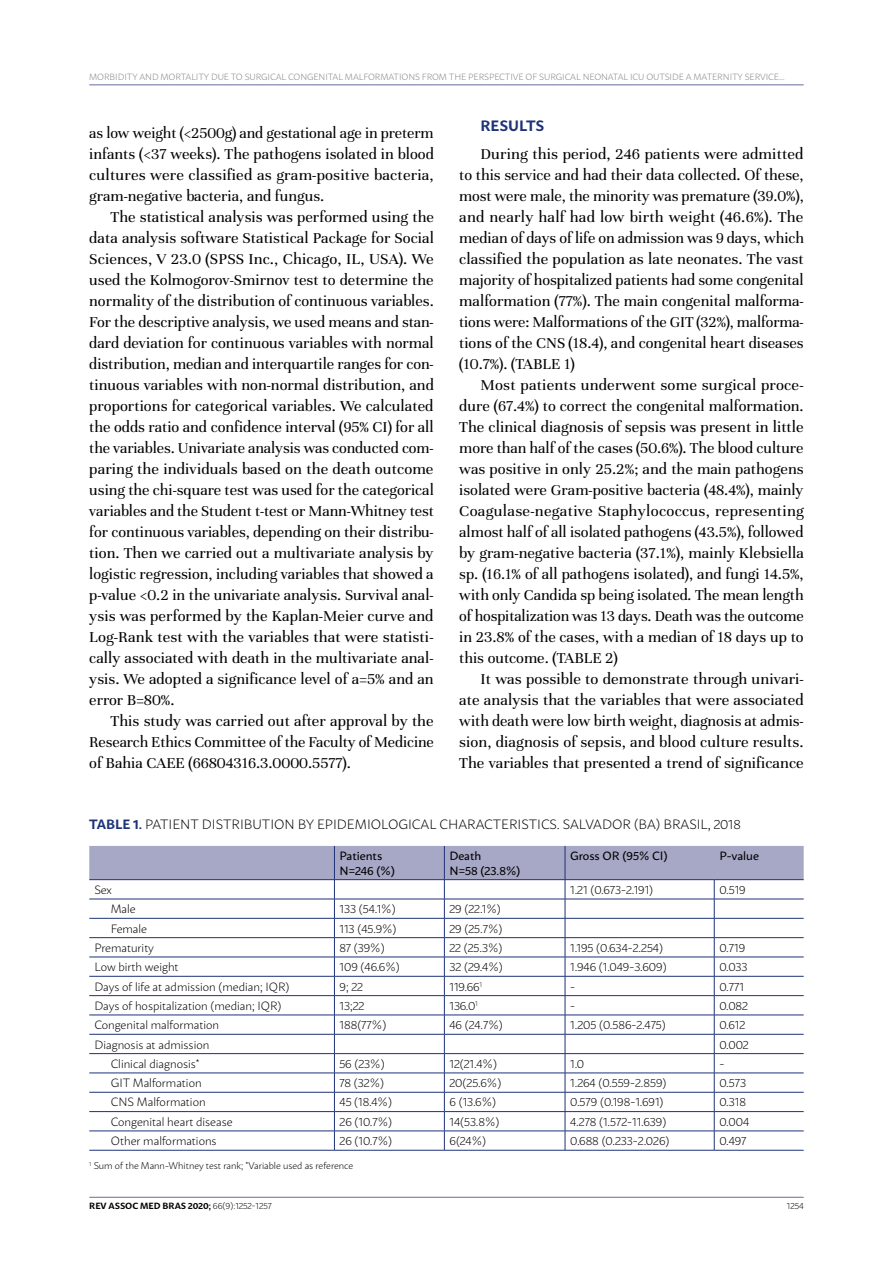
<style>
.page{position:relative;width:893px;height:1263px;background:#fff}
.page>*{position:absolute;margin:0;border:0;box-sizing:border-box;transform-origin:0 0}
.t1{font:16.5px/21px "Unna";color:#000;text-align:justify}
.t2{font:600 15px "Mato Sans";color:#1e3278}
.t3{font:200 13.5px "Mato Sans";color:#000}
.t4{font:200 12px "Mato Sans";color:#000}
.t5{font:12px/14.4px "Mato Sans";color:#000}
.t6{font:200 9.75px "Mato Sans";color:#000}
.t7{font:200 9px "Mato Sans";letter-spacing:-.01em;color:#808285}
.t8{font:600 9px "Mato Sans";color:#000}
.t9{font:200 9px "Mato Sans";color:#000}
.s1{font-style:italic}
.s2{font-weight:600;color:#1e3278}
.s3{font-weight:200}
</style>
<div class="page">
<hr style="left:89px;top:85px;width:715px;height:1px;background:#696c9f">
<hr style="left:89px;top:1197px;width:715px;height:1px;background:#696c9f">
<hr style="left:334px;top:1150px;width:110px;height:1px;background:#1e3278">
<hr style="left:444px;top:1150px;width:121px;height:1px;background:#1e3278">
<hr style="left:565px;top:1150px;width:149px;height:1px;background:#1e3278">
<hr style="left:89px;top:1150px;width:245px;height:1px;background:#1e3278">
<svg style="left:89px;top:846px;width:715px;height:304px"></svg>
<hr style="left:714px;top:1150px;width:90px;height:1px;background:#1e3278">
<hr style="left:89px;top:879px;width:245px;height:1px;background:#1e3278">
<hr style="left:334px;top:879px;width:110px;height:1px;background:#1e3278">
<hr style="left:444px;top:879px;width:121px;height:1px;background:#1e3278">
<hr style="left:565px;top:879px;width:149px;height:1px;background:#1e3278">
<hr style="left:714px;top:879px;width:90px;height:1px;background:#1e3278">
<hr style="left:334px;top:846px;width:1px;height:33px;background:#1e3278">
<hr style="left:444px;top:846px;width:1px;height:33px;background:#1e3278">
<hr style="left:565px;top:846px;width:1px;height:33px;background:#1e3278">
<p class="t7" style="left:89px;top:68px;width:697px">MORBIDITY AND MORTALITY DUE TO SURGICAL CONGENITAL MALFORMATIONS FROM THE PERSPECTIVE OF SURGICAL NEONATAL ICU OUTSIDE A MATERNITY SERVICE...</p>
<p class="t1" style="left:89px;top:122px;width:346px">as low weight (&lt;2500g) and gestational age in preterm infants (&lt;37 weeks). The pathogens isolated in blood cultures were classified as gram-positive bacteria, gram-negative bacteria, and fungus.</p>
<p class="t1" style="left:89px;top:206px;width:346px;text-indent:21px">The statistical analysis was performed using the data analysis software Statistical Package for Social Sciences, V 23.0 (SPSS Inc., Chicago, IL, USA). We used the Kolmogorov-Smirnov test to determine the normality of the distribution of continuous variables.<br>For the descriptive analysis, we used means and stan&shy;dard deviation for continuous variables with normal distribution, median and interquartile ranges for con&shy;tinuous variables with non-normal distribution, and proportions for categorical variables. We calculated the odds ratio and confidence interval (95% CI) for all the variables. Univariate analysis was conducted com&shy;paring the individuals based on the death outcome using the chi-square test was used for the categorical variables and the Student t-test or Mann-Whitney test for continuous variables, depending on their distribu&shy;tion. Then we carried out a multivariate analysis by logistic regression, including variables that showed a p-value &lt;0.2 in the univariate analysis. Survival anal&shy;ysis was performed by the Kaplan-Meier curve and Log-Rank test with the variables that were statisti&shy;cally associated with death in the multivariate anal&shy;ysis. We adopted a significance level of a=5% and an error B=80%.</p>
<p class="t1" style="left:89px;top:710px;width:346px;text-indent:21px">This study was carried out after approval by the Research Ethics Committee of the Faculty of Medicine of Bahia CAEE (66804316.3.0000.5577).</p>
<p class="t2" style="left:480px;top:112px;width:65px">RESULTS</p>
<p class="t1" style="left:459px;top:143px;width:346px;text-indent:21px">During this period, 246 patients were admitted to this service and had their data collected. Of these, most were male, the minority was premature (39.0%), and nearly half had low birth weight (46.6%). The median of days of life on admission was 9 days, which classified the population as late neonates. The vast majority of hospitalized patients had some congenital malformation (77%). The main congenital malforma&shy;tions were: Malformations of the GIT (32%), malforma&shy;tions of the CNS (18.4), and congenital heart diseases (10.7%). (TABLE 1)</p>
<p class="t1" style="left:459px;top:374px;width:346px;text-indent:21px">Most patients underwent some surgical proce&shy;dure (67.4%) to correct the congenital malformation.<br>The clinical diagnosis of sepsis was present in little more than half of the cases (50.6%). The blood culture was positive in only 25.2%; and the main pathogens isolated were Gram-positive bacteria (48.4%), mainly Coagulase-negative Staphylococcus, representing almost half of all isolated pathogens (43.5%), followed by gram-negative bacteria (37.1%), mainly Klebsiella sp. (16.1% of all pathogens isolated), and fungi 14.5%, with only Candida sp being isolated<span class="s1">.</span> The mean length of hospitalization was 13 days. Death was the outcome in 23.8% of the cases, with a median of 18 days up to this outcome. (TABLE 2)</p>
<p class="t1" style="left:459px;top:668px;width:346px;text-indent:21px">It was possible to demonstrate through univari&shy;ate analysis that the variables that were associated with death were low birth weight, diagnosis at admis&shy;sion, diagnosis of sepsis, and blood culture results.<br>The variables that presented a trend of significance</p>
<p class="t3" style="left:89px;top:812px;width:653px"><span class="s2">TABLE 1.</span> PATIENT DISTRIBUTION BY EPIDEMIOLOGICAL CHARACTERISTICS. SALVADOR (BA) BRASIL, 2018</p>
<p class="t5" style="left:340px;top:847px;width:57px">Patients<br>N=246 (%)</p>
<p class="t5" style="left:449px;top:847px;width:72px">Death<br>N=58 (23.8%)</p>
<p class="t5" style="left:570px;top:847px;width:99px">Gross OR (95% CI)</p>
<p class="t5" style="left:719px;top:847px;width:41px">P-value</p>
<p class="t4" style="left:94px;top:879px;width:19px">Sex</p>
<p class="t4" style="left:570px;top:879px;width:85px">1.21 (0.673-2.191)</p>
<p class="t4" style="left:719px;top:879px;width:28px">0.519</p>
<p class="t4" style="left:111px;top:898px;width:26px">Male</p>
<p class="t4" style="left:340px;top:898px;width:58px">133 (54.1%)</p>
<p class="t4" style="left:449px;top:898px;width:53px">29 (22.1%)</p>
<p class="t4" style="left:111px;top:917px;width:38px">Female</p>
<p class="t4" style="left:340px;top:917px;width:59px">113 (45.9%)</p>
<p class="t4" style="left:449px;top:917px;width:54px">29 (25.7%)</p>
<p class="t4" style="left:94px;top:937px;width:61px">Prematurity</p>
<p class="t4" style="left:340px;top:937px;width:47px">87 (39%)</p>
<p class="t4" style="left:449px;top:937px;width:55px">22 (25.3%)</p>
<p class="t4" style="left:570px;top:937px;width:94px">1.195 (0.634-2.254)</p>
<p class="t4" style="left:719px;top:937px;width:27px">0.719</p>
<p class="t4" style="left:94px;top:956px;width:86px">Low birth weight</p>
<p class="t4" style="left:340px;top:956px;width:62px">109 (46.6%)</p>
<p class="t4" style="left:449px;top:956px;width:55px">32 (29.4%)</p>
<p class="t4" style="left:570px;top:956px;width:98px">1.946 (1.049-3.609)</p>
<p class="t4" style="left:719px;top:956px;width:30px">0.033</p>
<p class="t4" style="left:94px;top:975px;width:197px">Days of life at admission (median; IQR)</p>
<p class="t4" style="left:340px;top:975px;width:25px">9; 22</p>
<p class="t4" style="left:450px;top:975px;width:34px">119.66<sup>1</sup></p>
<p class="t4" style="left:570px;top:975px;width:6px">-</p>
<p class="t4" style="left:719px;top:975px;width:26px">0.771</p>
<p class="t4" style="left:94px;top:995px;width:189px">Days of hospitalization (median; IQR)</p>
<p class="t4" style="left:340px;top:995px;width:26px">13;22</p>
<p class="t4" style="left:449px;top:995px;width:30px">136.0<sup>1</sup></p>
<p class="t4" style="left:570px;top:995px;width:6px">-</p>
<p class="t4" style="left:719px;top:995px;width:30px">0.082</p>
<p class="t4" style="left:94px;top:1014px;width:126px">Congenital malformation</p>
<p class="t4" style="left:340px;top:1014px;width:48px">188(77%)</p>
<p class="t4" style="left:449px;top:1014px;width:55px">46 (24.7%)</p>
<p class="t4" style="left:570px;top:1014px;width:97px">1.205 (0.586-2.475)</p>
<p class="t4" style="left:719px;top:1014px;width:27px">0.612</p>
<p class="t4" style="left:94px;top:1033px;width:116px">Diagnosis at admission</p>
<p class="t4" style="left:719px;top:1033px;width:31px">0.002</p>
<p class="t4" style="left:111px;top:1053px;width:90px">Clinical diagnosis*</p>
<p class="t4" style="left:340px;top:1053px;width:47px">56 (23%)</p>
<p class="t4" style="left:449px;top:1053px;width:49px">12(21.4%)</p>
<p class="t4" style="left:570px;top:1053px;width:16px">1.0</p>
<p class="t4" style="left:719px;top:1053px;width:6px">-</p>
<p class="t4" style="left:111px;top:1072px;width:92px">GIT Malformation</p>
<p class="t4" style="left:340px;top:1072px;width:46px">78 (32%)</p>
<p class="t4" style="left:449px;top:1072px;width:53px">20(25.6%)</p>
<p class="t4" style="left:570px;top:1072px;width:98px">1.264 (0.559-2.859)</p>
<p class="t4" style="left:719px;top:1072px;width:28px">0.573</p>
<p class="t4" style="left:111px;top:1091px;width:96px">CNS Malformation</p>
<p class="t4" style="left:340px;top:1091px;width:54px">45 (18.4%)</p>
<p class="t4" style="left:449px;top:1091px;width:48px">6 (13.6%)</p>
<p class="t4" style="left:570px;top:1091px;width:95px">0.579 (0.198-1.691)</p>
<p class="t4" style="left:719px;top:1091px;width:28px">0.318</p>
<p class="t4" style="left:111px;top:1111px;width:123px">Congenital heart disease</p>
<p class="t4" style="left:340px;top:1111px;width:54px">26 (10.7%)</p>
<p class="t4" style="left:450px;top:1111px;width:52px">14(53.8%)</p>
<p class="t4" style="left:570px;top:1111px;width:98px">4.278 (1.572-11.639)</p>
<p class="t4" style="left:719px;top:1111px;width:31px">0.004</p>
<p class="t4" style="left:111px;top:1130px;width:107px">Other malformations</p>
<p class="t4" style="left:340px;top:1130px;width:54px">26 (10.7%)</p>
<p class="t4" style="left:450px;top:1130px;width:38px">6(24%)</p>
<p class="t4" style="left:570px;top:1130px;width:101px">0.688 (0.233-2.026)</p>
<p class="t4" style="left:719px;top:1130px;width:28px">0.497</p>
<p class="t6" style="left:89px;top:1157px;width:265px"><sup>1</sup> Sum of the Mann-Whitney test rank; *Variable used as reference</p>
<p class="t8" style="left:89px;top:1198px;width:184px">REV ASSOC MED BRAS 2020; <span class="s3">66(9):1252-1257</span></p>
<p class="t9" style="left:787px;top:1198px;width:18px">1254</p>
</div>
